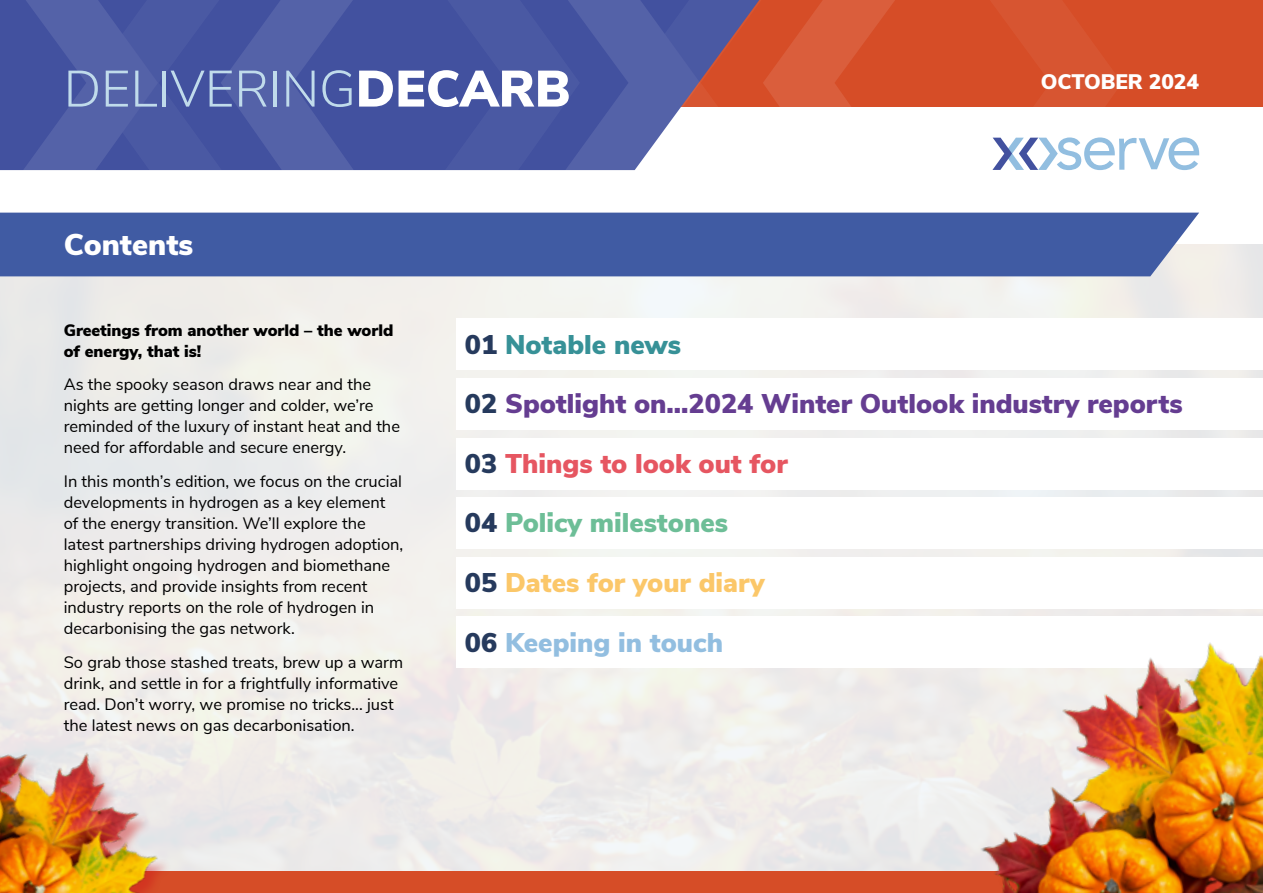
<style>
.page{position:relative;width:1263px;height:893px;background:#fff}
.page>*{position:absolute;margin:0;border:0;box-sizing:border-box;transform-origin:0 0}
.t1{font:300 51px "Nunito Sans";color:#c0dbeb}
.t2{font:900 30px "Nunito Sans";color:#fff}
.t3{font:900 27px "Nunito Sans";color:#653d91}
.t4{font:900 27px "Nunito Sans";color:#e65661}
.t5{font:900 27px "Nunito Sans";color:#fbc769}
.t6{font:900 27px "Nunito Sans";color:#6dbe97}
.t7{font:900 27px "Nunito Sans";color:#92bee0}
.t8{font:900 27px "Nunito Sans";color:#379197}
.t9{font:900 21px "Nunito Sans";color:#fff}
.t10{font:16.5px/21px "Nunito Sans";color:#000}
.t11{font:900 16.5px/21px "Nunito Sans";color:#000}
.s1{font-weight:900;color:#fff}
.s2{color:#263a5d}
</style>
<div class="page">
<img style="left:0;top:244px;width:1263px;height:628px">
<div style="left:361px;top:0;width:902px;height:106px;background:#d64d27"></div>
<div style="left:0;top:872px;width:1263px;height:21px;background:#d64d27"></div>
<svg style="left:0;top:0;width:1199px;height:170px"></svg>
<div style="left:0;top:213px;width:1199px;height:63px;background:#405ba3"></div>
<div style="left:456px;top:319px;width:807px;height:51px;background:#fff"></div>
<div style="left:456px;top:378px;width:807px;height:51px;background:#fff"></div>
<div style="left:456px;top:497px;width:807px;height:52px;background:#fff"></div>
<div style="left:456px;top:557px;width:807px;height:51px;background:#fff"></div>
<div style="left:456px;top:438px;width:807px;height:51px;background:#fff"></div>
<div style="left:456px;top:617px;width:807px;height:51px;background:#fff"></div>
<img style="left:925px;top:608px;width:338px;height:285px">
<img style="left:0;top:642px;width:196px;height:251px">
<h1 class="t1" style="left:64px;top:52px;width:508px">DELIVERING<span class="s1">DECARB</span></h1>
<p class="t9" style="left:1041px;top:67px;width:160px">OCTOBER 2024</p>
<h2 class="t2" style="left:64px;top:223px;width:131px">Contents</h2>
<p class="t11" style="left:64px;top:319px;width:331px">Greetings from another world – the world of energy, that is!</p>
<p class="t10" style="left:64px;top:373px;width:338px">As the spooky season draws near and the nights are getting longer and colder, we’re reminded of the luxury of instant heat and the need for affordable and secure energy.</p>
<p class="t10" style="left:64px;top:470px;width:341px">In this month’s edition, we focus on the crucial developments in hydrogen as a key element of the energy transition. We’ll explore the latest partnerships driving hydrogen adoption, highlight ongoing hydrogen and biomethane projects, and provide insights from recent industry reports on the role of hydrogen in decarbonising the gas network.</p>
<p class="t10" style="left:64px;top:651px;width:341px">So grab those stashed treats, brew up a warm drink, and settle in for a frightfully informative read. Don’t worry, we promise no tricks... just the latest news on gas decarbonisation.</p>
<h3 class="t8" style="left:465px;top:325px;width:218px"><span class="s2">01</span> Notable news</h3>
<h3 class="t3" style="left:465px;top:384px;width:719px"><span class="s2">02</span> Spotlight on...2024 Winter Outlook industry reports</h3>
<h3 class="t4" style="left:465px;top:444px;width:324px"><span class="s2">03</span> Things to look out for</h3>
<h3 class="t6" style="left:465px;top:503px;width:265px"><span class="s2">04</span> Policy milestones</h3>
<h3 class="t5" style="left:465px;top:563px;width:301px"><span class="s2">05</span> Dates for your diary</h3>
<h3 class="t7" style="left:465px;top:622px;width:260px"><span class="s2">06</span> Keeping in touch</h3>
</div>
